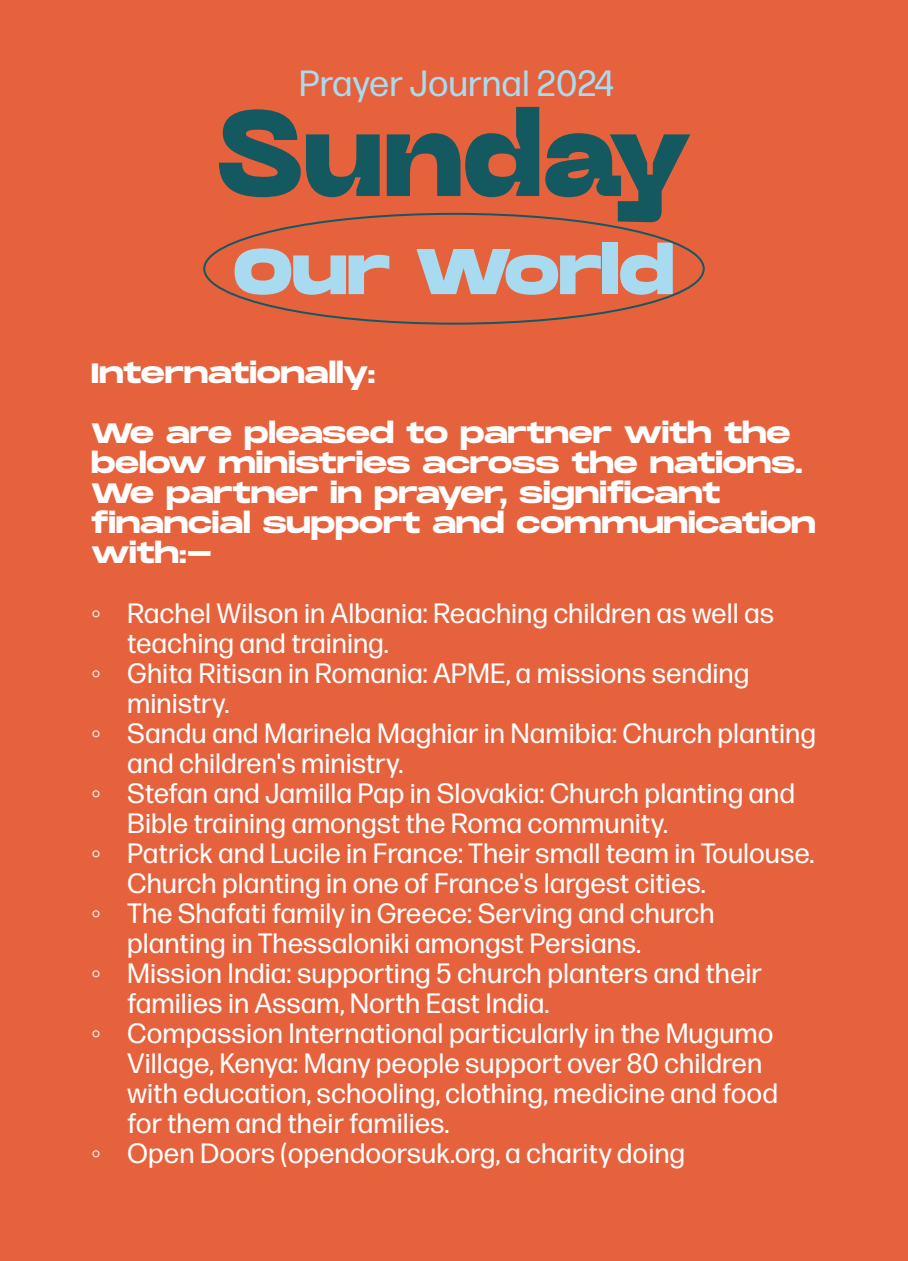
<style>
.page{position:relative;width:908px;height:1261px;background:#fff}
.page>*{position:absolute;margin:0;border:0;box-sizing:border-box;transform-origin:0 0}
.t1{font:900 121.2px "Neue Machina";letter-spacing:-.04em;color:#145860}
.t2{font:800 64.4px "Monument Extended";color:#a9dbf0}
.t3{font:36.4px "Forma DJR Micro";color:#a9dbf0}
.t4{font:28px "Forma DJR Micro";color:#fff}
.t5{font:700 28px/30px "Monument Extended";letter-spacing:-.005em;color:#fff}
.s1{font-family:"Times New Roman"}
</style>
<div class="page">
<div style="left:0;top:0;width:907px;height:1261px;background:#e6623d"></div>
<h3 class="t3" style="left:299px;top:61px;width:317px">Prayer Journal 2024</h3>
<h1 class="t1" style="left:216px;top:72px;width:477px">Sunday</h1>
<h2 class="t2" style="left:234px;top:224px;width:441px">Our World</h2>
<p class="t5" style="left:91px;top:342px;width:700px;line-height:60px">Internationally:<br>We are pleased to partner with the</p>
<p class="t5" style="left:91px;top:447px;width:726px">below ministries across the nations.<br>We partner in prayer, significant financial support and communication with:-</p>
<p class="t4" style="left:91px;top:596px;width:684px"><span class="s1">◦</span> Rachel Wilson in Albania: Reaching children as well as</p>
<p class="t4" style="left:127px;top:626px;width:263px">teaching and training.</p>
<p class="t4" style="left:91px;top:656px;width:659px"><span class="s1">◦</span> Ghita Ritisan in Romania: APME, a missions sending</p>
<p class="t4" style="left:127px;top:685px;width:104px">ministry.</p>
<p class="t4" style="left:91px;top:715px;width:726px"><span class="s1">◦</span> Sandu and Marinela Maghiar in Namibia: Church planting</p>
<p class="t4" style="left:127px;top:745px;width:278px">and children's ministry.</p>
<p class="t4" style="left:91px;top:775px;width:705px"><span class="s1">◦</span> Stefan and Jamilla Pap in Slovakia: Church planting and</p>
<p class="t4" style="left:127px;top:805px;width:542px">Bible training amongst the Roma community.</p>
<p class="t4" style="left:91px;top:835px;width:724px"><span class="s1">◦</span> Patrick and Lucile in France: Their small team in Toulouse.</p>
<p class="t4" style="left:127px;top:865px;width:580px">Church planting in one of France's largest cities.</p>
<p class="t4" style="left:91px;top:895px;width:625px"><span class="s1">◦</span> The Shafati family in Greece: Serving and church</p>
<p class="t4" style="left:127px;top:925px;width:515px">planting in Thessaloniki amongst Persians.</p>
<p class="t4" style="left:91px;top:955px;width:672px"><span class="s1">◦</span> Mission India: supporting 5 church planters and their</p>
<p class="t4" style="left:127px;top:985px;width:424px">families in Assam, North East India.</p>
<p class="t4" style="left:91px;top:1015px;width:683px"><span class="s1">◦</span> Compassion International particularly in the Mugumo</p>
<p class="t4" style="left:127px;top:1045px;width:636px">Village, Kenya: Many people support over 80 children</p>
<p class="t4" style="left:127px;top:1075px;width:652px">with education, schooling, clothing, medicine and food</p>
<p class="t4" style="left:127px;top:1105px;width:324px">for them and their families.</p>
<p class="t4" style="left:91px;top:1135px;width:595px"><span class="s1">◦</span> Open Doors (opendoorsuk.org, a charity doing</p>
</div>
